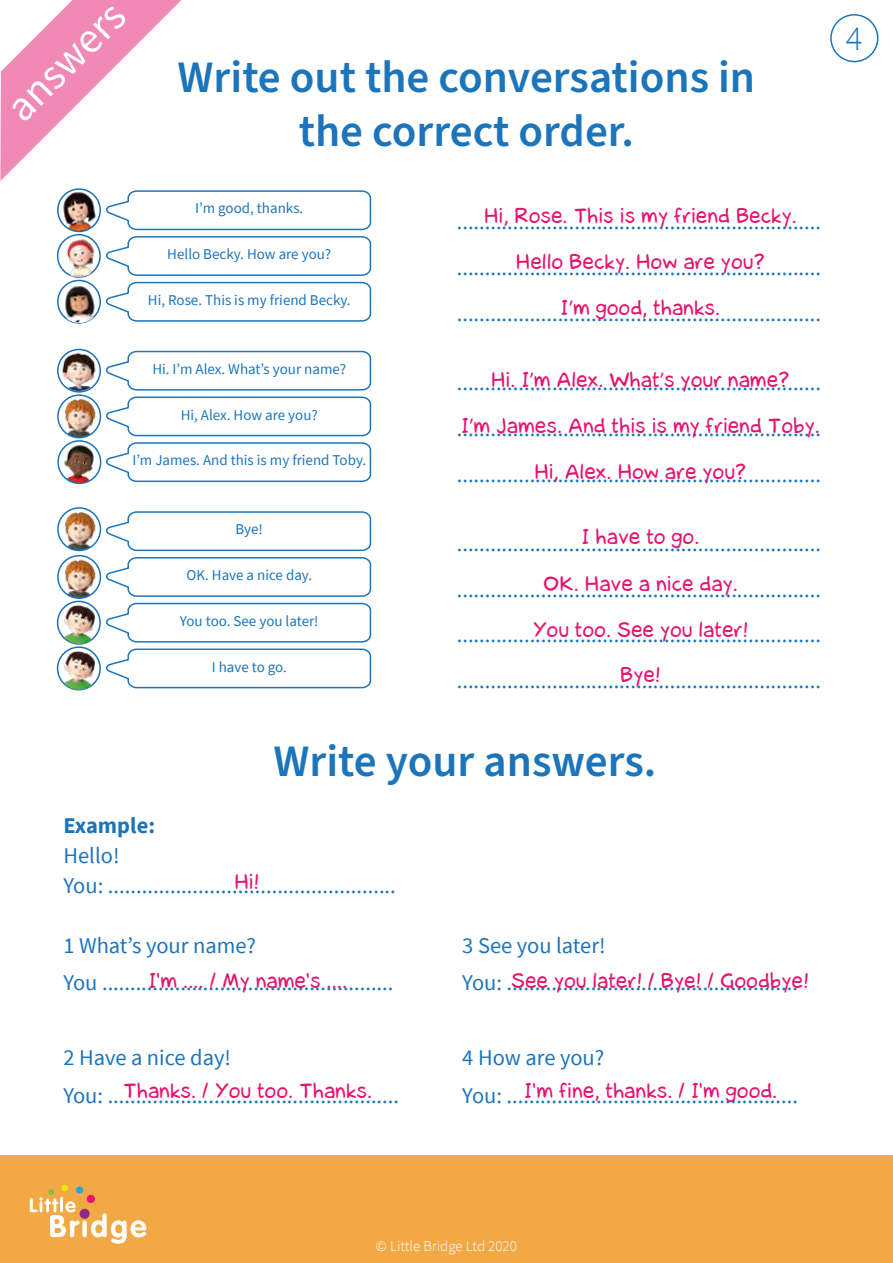
<style>
.page{position:relative;width:893px;height:1263px;background:#fff}
.page>*{position:absolute;margin:0;border:0;box-sizing:border-box;transform-origin:0 0}
.t1{font:600 45px/54px "Source Sans Pro";color:#1c75bb;text-align:center}
.t2{font:300 34.95px "Source Sans Pro";color:#1c75bb}
.t3{font:22.5px/45.6px "Source Sans Pro";color:#1c75bb}
.t4{font:700 22.5px "Source Sans Pro";color:#1c75bb}
.t5{font:21px/45.8px "la Cartoonerie";color:#e4136e;text-align:center}
.t6{font:15px "Source Sans Pro";color:#1c75bb}
.t7{font:300 15px "Source Sans Pro";color:#fff}
.s1{font-family:"Myriad Pro"}
</style>
<div class="page">
<div style="left:0;top:1155px;width:893px;height:108px;background:#f2a845"></div>
<svg style="left:30px;top:1189px;width:116px;height:55px"></svg>
<div style="left:76px;top:1186px;width:7px;height:8px;background:#2ca3dd;border-radius:50%"></div>
<div style="left:87px;top:1195px;width:8px;height:8px;background:#e4136e;border-radius:50%"></div>
<div style="left:61px;top:1184px;width:7px;height:7px;background:#eee309;border-radius:50%"></div>
<svg style="left:106px;top:190px;width:266px;height:132px"></svg>
<svg style="left:106px;top:350px;width:266px;height:133px"></svg>
<img style="left:58px;top:508px;width:42px;height:42px;border-radius:21px">
<div style="left:57px;top:507px;width:44px;height:44px;border:2px solid #1c75bb;border-radius:50%"></div>
<div style="left:57px;top:280px;width:44px;height:44px;border:2px solid #1c71b7;border-radius:50%"></div>
<img style="left:58px;top:281px;width:43px;height:42px;border-radius:21px">
<div style="left:57px;top:234px;width:44px;height:44px;border:2px solid #1c71b7;border-radius:50%"></div>
<img style="left:58px;top:235px;width:42px;height:42px;border-radius:21px">
<div style="left:57px;top:601px;width:44px;height:44px;border:2px solid #1c71b7;border-radius:50%"></div>
<img style="left:58px;top:601px;width:42px;height:43px;border-radius:21px">
<svg style="left:106px;top:511px;width:266px;height:178px"></svg>
<img style="left:58px;top:556px;width:42px;height:42px;border-radius:21px">
<div style="left:57px;top:555px;width:44px;height:44px;border:2px solid #1c75bb;border-radius:50%"></div>
<div style="left:57px;top:646px;width:44px;height:44px;border:2px solid #1c71b7;border-radius:50%"></div>
<img style="left:58px;top:647px;width:42px;height:43px;border-radius:21px">
<img style="left:58px;top:395px;width:42px;height:43px;border-radius:21px">
<div style="left:57px;top:394px;width:44px;height:44px;border:2px solid #1c75bb;border-radius:50%"></div>
<img style="left:58px;top:441px;width:43px;height:42px;border-radius:21px">
<div style="left:57px;top:440px;width:44px;height:44px;border:2px solid #1c75bb;border-radius:50%"></div>
<img style="left:58px;top:348px;width:42px;height:43px;border-radius:21px">
<img style="left:58px;top:189px;width:42px;height:43px;border-radius:21px">
<div style="left:57px;top:188px;width:44px;height:44px;border:2px solid #1c71b7;border-radius:50%"></div>
<div style="left:57px;top:349px;width:44px;height:44px;border:2px solid #1c71b7;border-radius:50%"></div>
<div style="left:830px;top:14px;width:48px;height:48px;border:2px solid #1c75bb;border-radius:50%"></div>
<svg style="left:0;top:0;width:181px;height:181px"></svg>
<h1 class="t1" style="left:178px;top:51px;width:579px">Write out the conversations in the correct order.</h1>
<p class="t6" style="left:195px;top:199px;width:110px">I’m good, thanks.</p>
<p class="t6" style="left:167px;top:245px;width:166px">Hello Becky. How are you?</p>
<p class="t6" style="left:148px;top:290px;width:204px">Hi, Rose. This is my friend Becky.</p>
<p class="t6" style="left:152px;top:359px;width:195px">Hi. I’m Alex. What’s your name?</p>
<p class="t6" style="left:181px;top:405px;width:139px">Hi, Alex. How are you?</p>
<p class="t6" style="left:132px;top:451px;width:235px">I’m James. And this is my friend Toby.</p>
<p class="t6" style="left:236px;top:520px;width:29px">Bye!</p>
<p class="t6" style="left:186px;top:565px;width:127px">OK. Have a nice day.</p>
<p class="t6" style="left:180px;top:611px;width:140px">You too. See you later!</p>
<p class="t6" style="left:212px;top:657px;width:77px">I have to go.</p>
<p class="t5" style="left:484px;top:192px;width:314px">Hi, Rose. This is my friend Becky.</p>
<p class="t5" style="left:516px;top:239px;width:251px">Hello Becky. How are you?<br>I<span class="s1">’</span>m good, thanks.</p>
<p class="t3" style="left:457px;top:199px;width:366px;text-align:justify">................................................................. ................................................................. .................................................................</p>
<p class="t5" style="left:491px;top:356px;width:300px">Hi. I<span class="s1">’</span>m Alex. What<span class="s1">’</span>s your name?</p>
<p class="t5" style="left:461px;top:402px;width:360px">I<span class="s1">’</span>m James. And this is my friend Toby.<br>Hi, Alex. How are you?</p>
<p class="t3" style="left:457px;top:360px;width:366px;text-align:justify">................................................................. ................................................................. .................................................................</p>
<p class="t5" style="left:581px;top:514px;width:120px">I have to go.</p>
<p class="t5" style="left:533px;top:560px;width:217px">OK. Have a nice day.<br>You too. See you later!<br>Bye!</p>
<p class="t3" style="left:457px;top:520px;width:366px;text-align:justify">................................................................. ................................................................. .................................................................</p>
<p class="t3" style="left:457px;top:657px;width:366px">.................................................................</p>
<h1 class="t1" style="left:273px;top:736px;width:384px">Write your answers.</h1>
<p class="t4" style="left:63px;top:811px;width:93px">Example:</p>
<p class="t3" style="left:63px;top:841px;width:334px;line-height:30px">Hello!<br>You: ...................................................</p>
<p class="t5" style="left:234px;top:858px;width:27px">Hi!</p>
<p class="t3" style="left:63px;top:926px;width:332px;line-height:37.5px">1 What’s your name?<br>You ....................................................</p>
<p class="t5" style="left:148px;top:957px;width:200px">I'm .... / My name's ....</p>
<p class="t3" style="left:63px;top:1039px;width:337px;line-height:37.5px">2 Have a nice day!<br>You: ....................................................</p>
<p class="t5" style="left:123px;top:1068px;width:251px">Thanks. / You too. Thanks.</p>
<p class="t3" style="left:462px;top:926px;width:337px;line-height:37.5px">3 See you later!<br>You: ....................................................</p>
<p class="t5" style="left:511px;top:957px;width:299px">See you later! / Bye! / Goodbye!</p>
<p class="t3" style="left:462px;top:1039px;width:337px;line-height:37.5px">4 How are you?<br>You: ....................................................</p>
<p class="t5" style="left:524px;top:1068px;width:255px">I'm fine, thanks. / I'm good.</p>
<h2 class="t2" style="left:846px;top:17px;width:18px">4</h2>
<p class="t7" style="left:376px;top:1237px;width:143px">© Little Bridge Ltd 2020</p>
</div>
